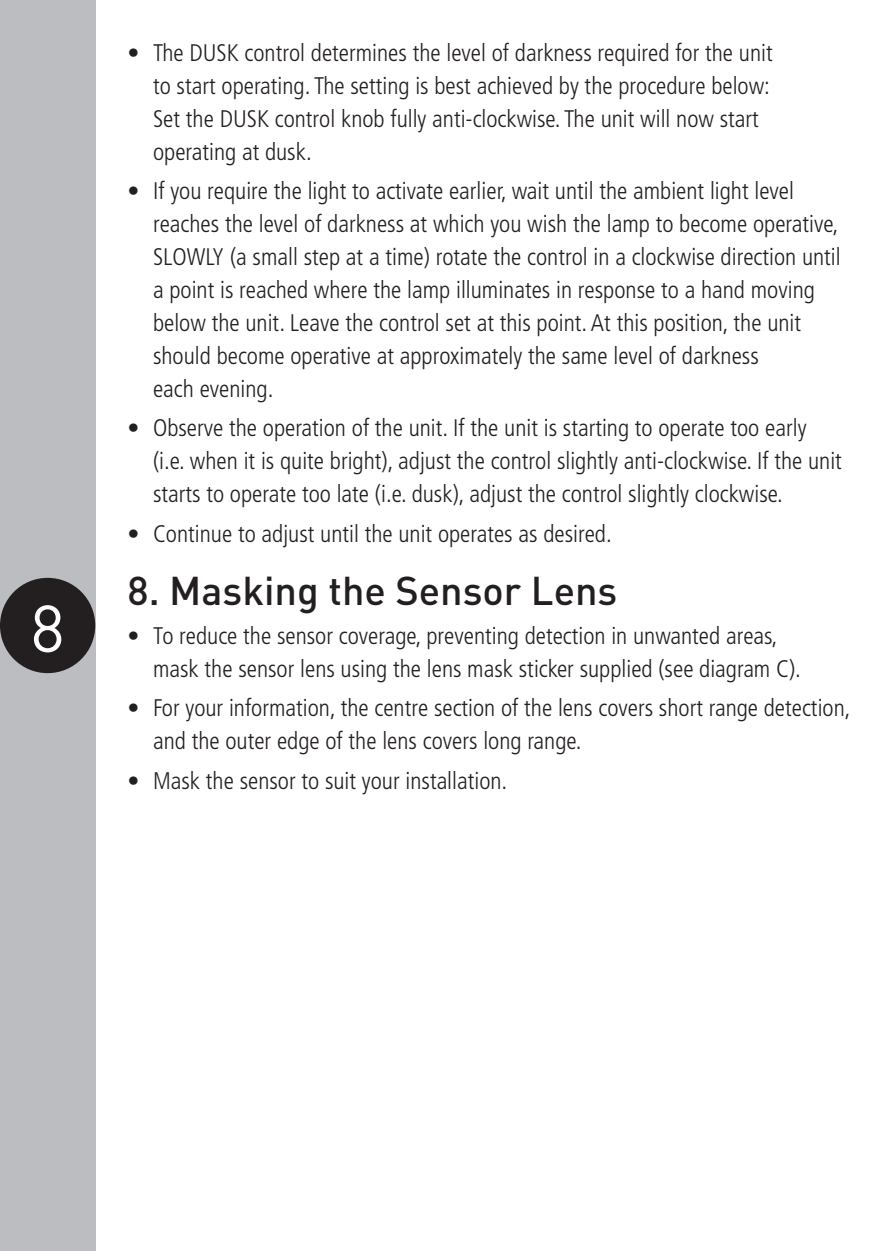
<style>
.page{position:relative;width:893px;height:1251px;background:#fff}
.page>*{position:absolute;margin:0;border:0;box-sizing:border-box;transform-origin:0 0}
.t1{font:65.1px "DIN";color:#fff}
.t2{font:500 39.6px "DIN";color:#231f20}
.t3{font:300 condensed 24px/33px "Frutiger LT";color:#231f20}
</style>
<div class="page">
<div style="left:0;top:0;width:95px;height:1250px;background:#bcbdc0"></div>
<div style="left:0;top:577px;width:95px;height:96px;background:#231f20;border-radius:50%"></div>
<h1 class="t1" style="left:31px;top:587px;width:36px">8</h1>
<p class="t3" style="left:153px;top:36px;width:621px;text-indent:-26px">• The DUSK control determines the level of darkness required for the unit to start operating. The setting is best achieved by the procedure below:<br>Set the DUSK control knob fully anti-clockwise. The unit will now start operating at dusk.</p>
<p class="t3" style="left:153px;top:174px;width:689px;text-indent:-26px">• If you require the light to activate earlier, wait until the ambient light level reaches the level of darkness at which you wish the lamp to become operative, SLOWLY (a small step at a time) rotate the control in a clockwise direction until a point is reached where the lamp illuminates in response to a hand moving below the unit. Leave the control set at this point. At this position, the unit should become operative at approximately the same level of darkness<br>each evening.</p>
<p class="t3" style="left:153px;top:412px;width:690px;text-indent:-26px">• Observe the operation of the unit. If the unit is starting to operate too early (i.e. when it is quite bright), adjust the control slightly anti-clockwise. If the unit starts to operate too late (i.e. dusk), adjust the control slightly clockwise.</p>
<p class="t3" style="left:128px;top:517px;width:486px">• Continue to adjust until the unit operates as desired.</p>
<p class="t2" style="left:128px;top:565px;width:491px">8. Masking the Sensor Lens</p>
<p class="t3" style="left:153px;top:619px;width:649px;text-indent:-26px">• To reduce the sensor coverage, preventing detection in unwanted areas, mask the sensor lens using the lens mask sticker supplied (see diagram C).</p>
<p class="t3" style="left:153px;top:691px;width:699px;text-indent:-26px">• For your information, the centre section of the lens covers short range detection, and the outer edge of the lens covers long range.</p>
<p class="t3" style="left:128px;top:764px;width:381px">• Mask the sensor to suit your installation.</p>
</div>
